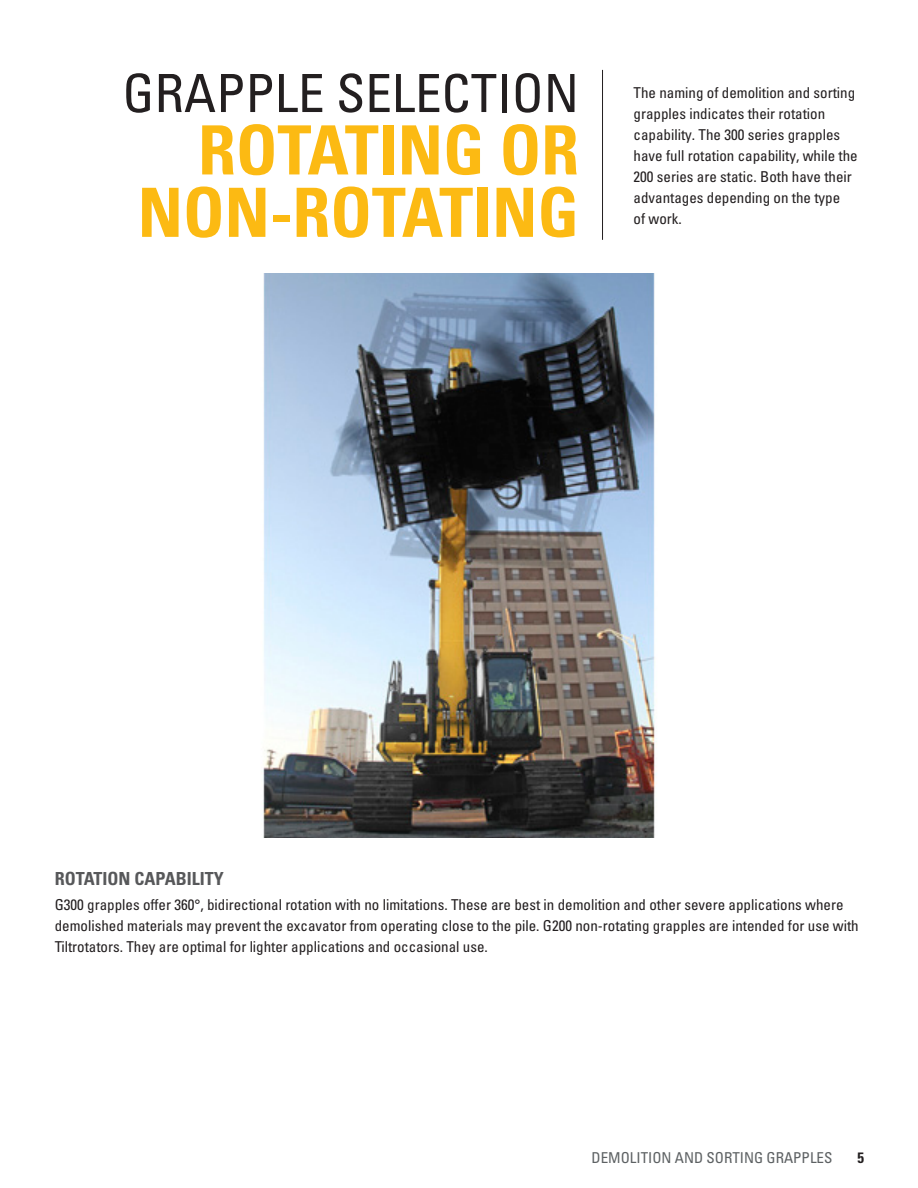
<style>
.page{position:relative;width:918px;height:1188px;background:#fff}
.page>*{position:absolute;margin:0;border:0;box-sizing:border-box;transform-origin:0 0}
.t1{font:67.95px/62.4px "Univers LTCYR 67 Bold Cond";color:#fcba13;text-align:right}
.t2{font:condensed 52.65px "Univers LTCYR 57";color:#231f20}
.t3{font:18px "Univers LTCYR 67 Bold Cond";color:#57585a}
.t4{font:condensed 15px/21px "Univers LTCYR 57";color:#231f20}
.t5{font:condensed 15px "Univers LTCYR 57";color:#5d6163}
.t6{font:15px "Univers LTCYR 67 Bold Cond";color:#231f20}
</style>
<div class="page">
<hr style="left:602px;top:70px;width:1px;height:170px;background:#231f20">
<img style="left:263px;top:274px;width:392px;height:563px">
<h2 class="t2" style="left:122px;top:60px;width:458px">GRAPPLE SELECTION</h2>
<h1 class="t1" style="left:138px;top:118px;width:443px">ROTATING OR<br>NON-ROTATING</h1>
<p class="t4" style="left:634px;top:82px;width:226px">The naming of demolition and sorting grapples indicates their rotation capability. The 300 series grapples have full rotation capability, while the<br>200 series are static. Both have their advantages depending on the type<br>of work.</p>
<p class="t3" style="left:55px;top:868px;width:170px">ROTATION CAPABILITY</p>
<p class="t4" style="left:55px;top:894px;width:805px">G300 grapples offer 360°, bidirectional rotation with no limitations. These are best in demolition and other severe applications where demolished materials may prevent the excavator from operating close to the pile. G200 non-rotating grapples are intended for use with<br>Tiltrotators. They are optimal for lighter applications and occasional use.</p>
<p class="t5" style="left:592px;top:1148px;width:242px">DEMOLITION AND SORTING GRAPPLES</p>
<p class="t6" style="left:857px;top:1148px;width:8px">5</p>
</div>
